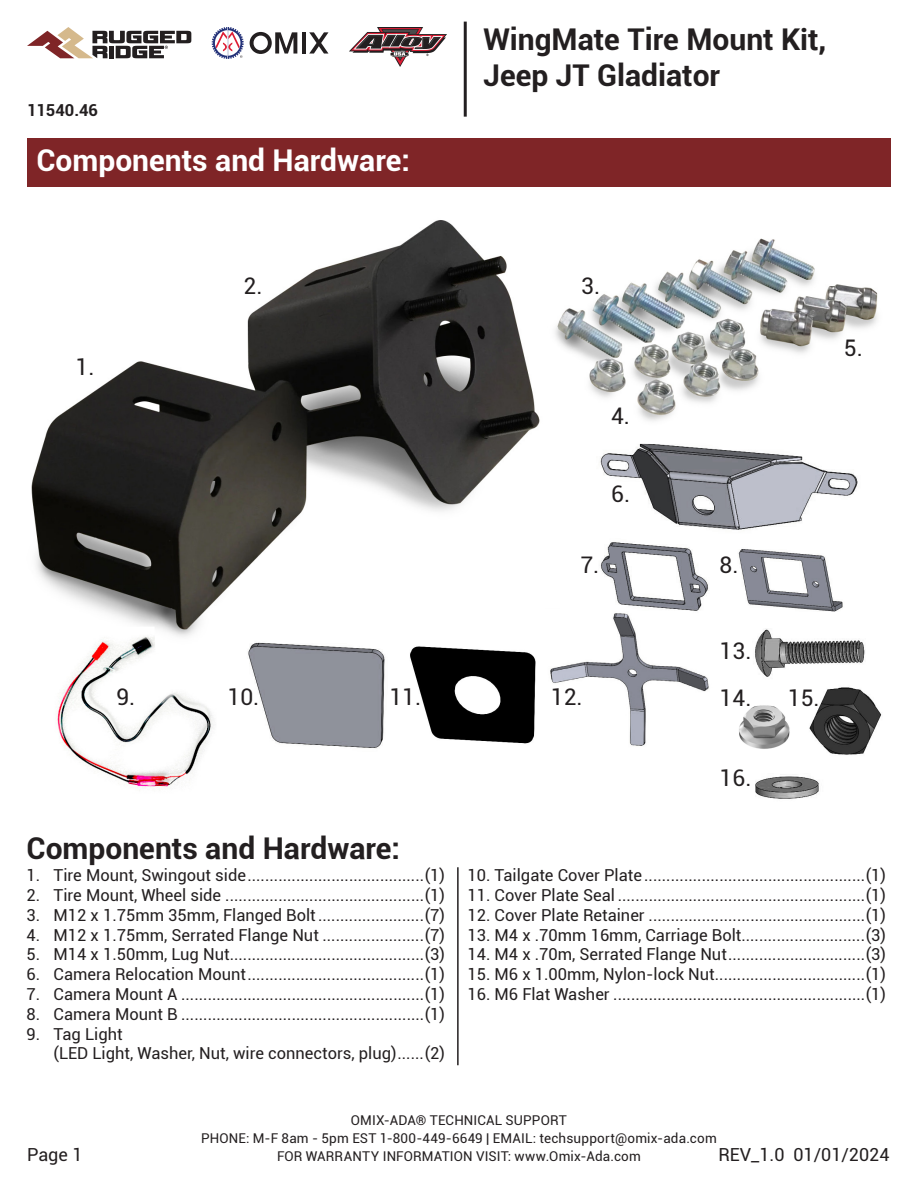
<style>
.page{position:relative;width:918px;height:1188px;background:#fff}
.page>*{position:absolute;margin:0;border:0;box-sizing:border-box;transform-origin:0 0}
.t1{font:700 30px/36px "Roboto";color:#231f20}
.t2{font:700 30px "Roboto";color:#fff}
.t3{font:22.95px "Roboto";color:#231f20}
.t4{font:18px "Roboto";color:#231f20}
.t5{font:16.5px/19.8px "Roboto";color:#231f20}
.t6{font:700 16.5px "Roboto";color:#231f20}
.t7{font:13.5px "Roboto";letter-spacing:.01em;color:#231f20}
</style>
<div class="page">
<svg style="left:27px;top:27px;width:164px;height:31px"></svg>
<svg style="left:212px;top:27px;width:32px;height:32px"></svg>
<svg style="left:250px;top:32px;width:47px;height:22px"></svg>
<hr style="left:302px;top:32px;width:4px;height:22px;background:#231f20">
<svg style="left:309px;top:32px;width:19px;height:22px"></svg>
<svg style="left:349px;top:27px;width:98px;height:40px"></svg>
<img style="left:739px;top:705px;width:51px;height:44px">
<img style="left:31px;top:220px;width:509px;height:407px">
<hr style="left:457px;top:867px;width:2px;height:198px;background:#231f20">
<div style="left:27px;top:138px;width:864px;height:49px;background:#7f2527"></div>
<hr style="left:464px;top:22px;width:3px;height:95px;background:#231f20">
<img style="left:600px;top:444px;width:258px;height:86px">
<img style="left:601px;top:542px;width:108px;height:67px">
<img style="left:738px;top:549px;width:105px;height:63px">
<img style="left:755px;top:629px;width:110px;height:48px">
<img style="left:755px;top:776px;width:64px;height:23px">
<img style="left:248px;top:642px;width:137px;height:107px">
<img style="left:809px;top:687px;width:73px;height:68px">
<img style="left:410px;top:646px;width:126px;height:98px">
<img style="left:55px;top:627px;width:158px;height:161px">
<img style="left:555px;top:238px;width:323px;height:206px">
<img style="left:550px;top:609px;width:159px;height:137px">
<p class="t6" style="left:27px;top:99px;width:73px">11540.46</p>
<p class="t2" style="left:37px;top:140px;width:375px">Components and Hardware:</p>
<p class="t1" style="left:483px;top:20px;width:344px">WingMate Tire Mount Kit,<br>Jeep JT Gladiator</p>
<p class="t3" style="left:76px;top:351px;width:21px">1.</p>
<p class="t3" style="left:243px;top:269px;width:21px">2.</p>
<p class="t3" style="left:581px;top:269px;width:21px">3.</p>
<p class="t3" style="left:611px;top:400px;width:21px">4.</p>
<p class="t3" style="left:611px;top:478px;width:21px">6.</p>
<p class="t3" style="left:580px;top:549px;width:21px">7.</p>
<p class="t3" style="left:719px;top:549px;width:21px">8.</p>
<p class="t3" style="left:844px;top:332px;width:21px">5.</p>
<p class="t3" style="left:116px;top:681px;width:21px">9.</p>
<p class="t3" style="left:227px;top:681px;width:33px">10.</p>
<p class="t3" style="left:389px;top:681px;width:33px">11.</p>
<p class="t1" style="left:27px;top:829px;width:375px">Components and Hardware:</p>
<p class="t5" style="left:27px;top:865px;width:420px">1. Tire Mount, Swingout side........................................(1)</p>
<p class="t5" style="left:27px;top:885px;width:420px">2. Tire Mount, Wheel side .............................................(1)</p>
<p class="t5" style="left:27px;top:904px;width:420px">3. M12 x 1.75mm 35mm, Flanged Bolt........................(7)</p>
<p class="t5" style="left:27px;top:924px;width:420px">4. M12 x 1.75mm, Serrated Flange Nut .......................(7)</p>
<p class="t5" style="left:27px;top:944px;width:420px">5. M14 x 1.50mm, Lug Nut............................................(3)</p>
<p class="t5" style="left:27px;top:964px;width:420px">6. Camera Relocation Mount........................................(1)</p>
<p class="t5" style="left:27px;top:984px;width:420px">7. Camera Mount A .......................................................(1)</p>
<p class="t5" style="left:27px;top:1003px;width:420px">8. Camera Mount B .......................................................(1)</p>
<p class="t5" style="left:54px;top:1023px;width:393px;text-indent:-27px">9. Tag Light<br>(LED Light, Washer, Nut, wire connectors, plug)......(2)</p>
<p class="t3" style="left:551px;top:681px;width:33px">12.</p>
<p class="t3" style="left:720px;top:634px;width:33px">13.</p>
<p class="t3" style="left:720px;top:682px;width:33px">14.</p>
<p class="t3" style="left:788px;top:682px;width:33px">15.</p>
<p class="t3" style="left:720px;top:761px;width:33px">16.</p>
<p class="t5" style="left:468px;top:865px;width:420px">10. Tailgate Cover Plate ..................................................(1)</p>
<p class="t5" style="left:468px;top:885px;width:420px">11. Cover Plate Seal ........................................................(1)</p>
<p class="t5" style="left:468px;top:904px;width:420px">12. Cover Plate Retainer .................................................(1)</p>
<p class="t5" style="left:468px;top:924px;width:420px">13. M4 x .70mm 16mm, Carriage Bolt............................(3)</p>
<p class="t5" style="left:468px;top:944px;width:420px">14. M4 x .70m, Serrated Flange Nut...............................(3)</p>
<p class="t5" style="left:468px;top:964px;width:420px">15. M6 x 1.00mm, Nylon-lock Nut..................................(1)</p>
<p class="t5" style="left:468px;top:984px;width:420px">16. M6 Flat Washer .........................................................(1)</p>
<p class="t7" style="left:351px;top:1111px;width:218px">OMIX-ADA® TECHNICAL SUPPORT</p>
<p class="t7" style="left:201px;top:1129px;width:517px">PHONE: M-F 8am - 5pm EST 1-800-449-6649 | EMAIL: techsupport@omix-ada.com</p>
<p class="t7" style="left:277px;top:1147px;width:365px">FOR WARRANTY INFORMATION VISIT: www.Omix-Ada.com</p>
<p class="t4" style="left:27px;top:1142px;width:57px">Page 1</p>
<p class="t4" style="left:719px;top:1142px;width:173px">REV_1.0 01/01/2024</p>
</div>
